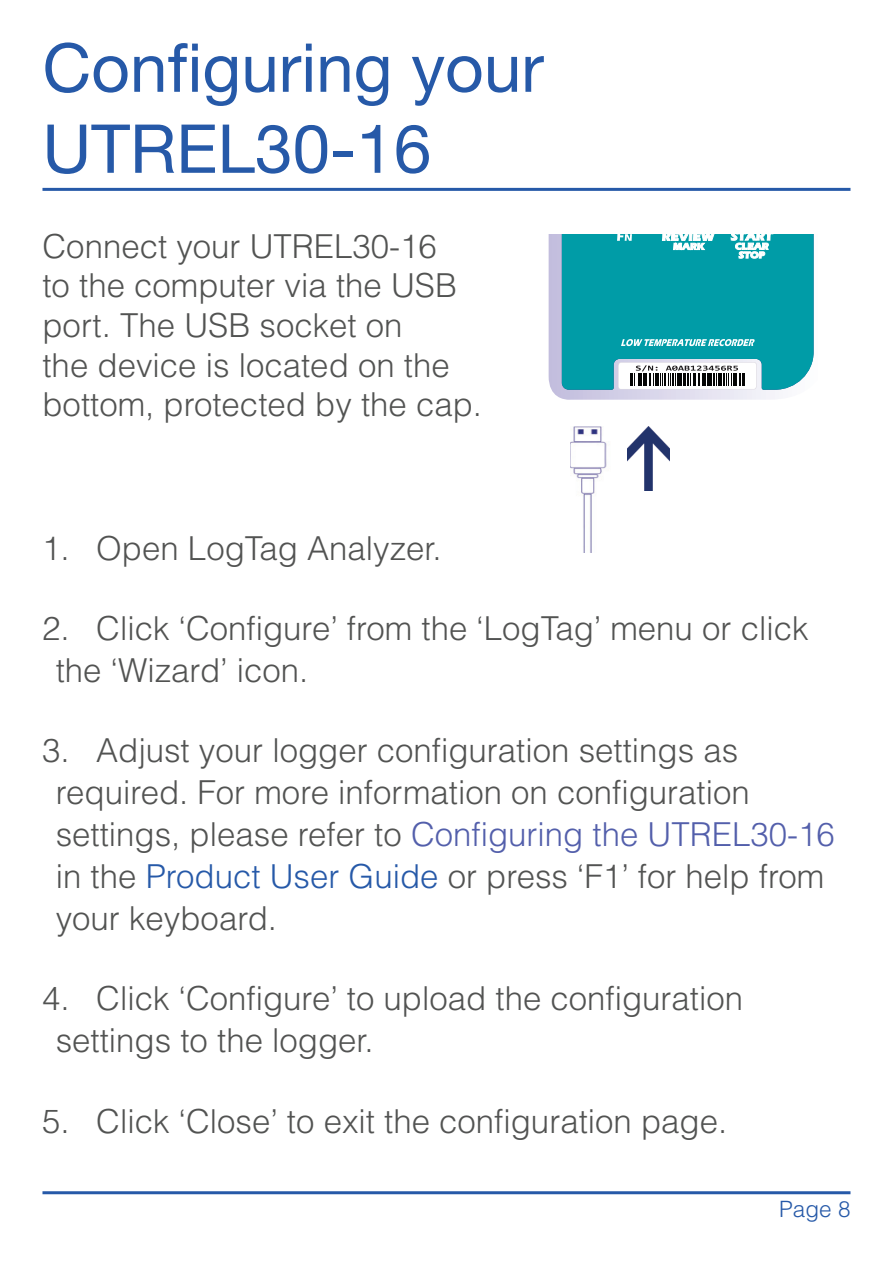
<style>
.page{position:relative;width:893px;height:1263px;background:#fff}
.page>*{position:absolute;margin:0;border:0;box-sizing:border-box;transform-origin:0 0}
.t1{font:67.5px/81px "Helvetica Neue LT";color:#2659a8}
.t2{font:300 33px/42px "Helvetica LT Std";color:#525352}
.t3{font:300 22.5px "Helvetica LT Std";color:#2659a8}
.s1{color:#535fab}
.s2{color:#2659a8}
</style>
<div class="page">
<hr style="left:42px;top:1191px;width:808px;height:3px;background:#2659a8">
<hr style="left:42px;top:188px;width:808px;height:3px;background:#2659a8">
<svg style="left:548px;top:234px;width:266px;height:166px"></svg>
<svg style="left:562px;top:234px;width:251px;height:156px;background:#22a3ad"></svg>
<img style="left:627px;top:427px;width:42px;height:64px">
<img style="left:571px;top:427px;width:36px;height:126px">
<h1 class="t1" style="left:42px;top:32px;width:503px">Configuring your<br>UTREL30-16</h1>
<p class="t2" style="left:42px;top:229px;width:441px;line-height:39.6px">Connect your UTREL30-16<br>to the computer via the USB port. The USB socket on<br>the device is located on the bottom, protected by the cap.</p>
<p class="t2" style="left:42px;top:530px;width:401px">1. Open LogTag Analyzer.</p>
<p class="t2" style="left:56px;top:610px;width:754px;text-indent:-14px">2. Click ‘Configure’ from the ‘LogTag’ menu or click the ‘Wizard’ icon.</p>
<p class="t2" style="left:56px;top:732px;width:780px;text-indent:-14px">3. Adjust your logger configuration settings as required. For more information on configuration settings, please refer to <span class="s1">Configuring the UTREL30-16 </span>in the <span class="s2">Product User Guide</span> or press ‘F1’ for help from your keyboard.</p>
<p class="t2" style="left:56px;top:981px;width:689px;text-indent:-14px">4. Click ‘Configure’ to upload the configuration settings to the logger.</p>
<p class="t2" style="left:42px;top:1103px;width:686px">5. Click ‘Close’ to exit the configuration page.</p>
<p class="t3" style="left:779px;top:1201px;width:73px">Page 8</p>
</div>
